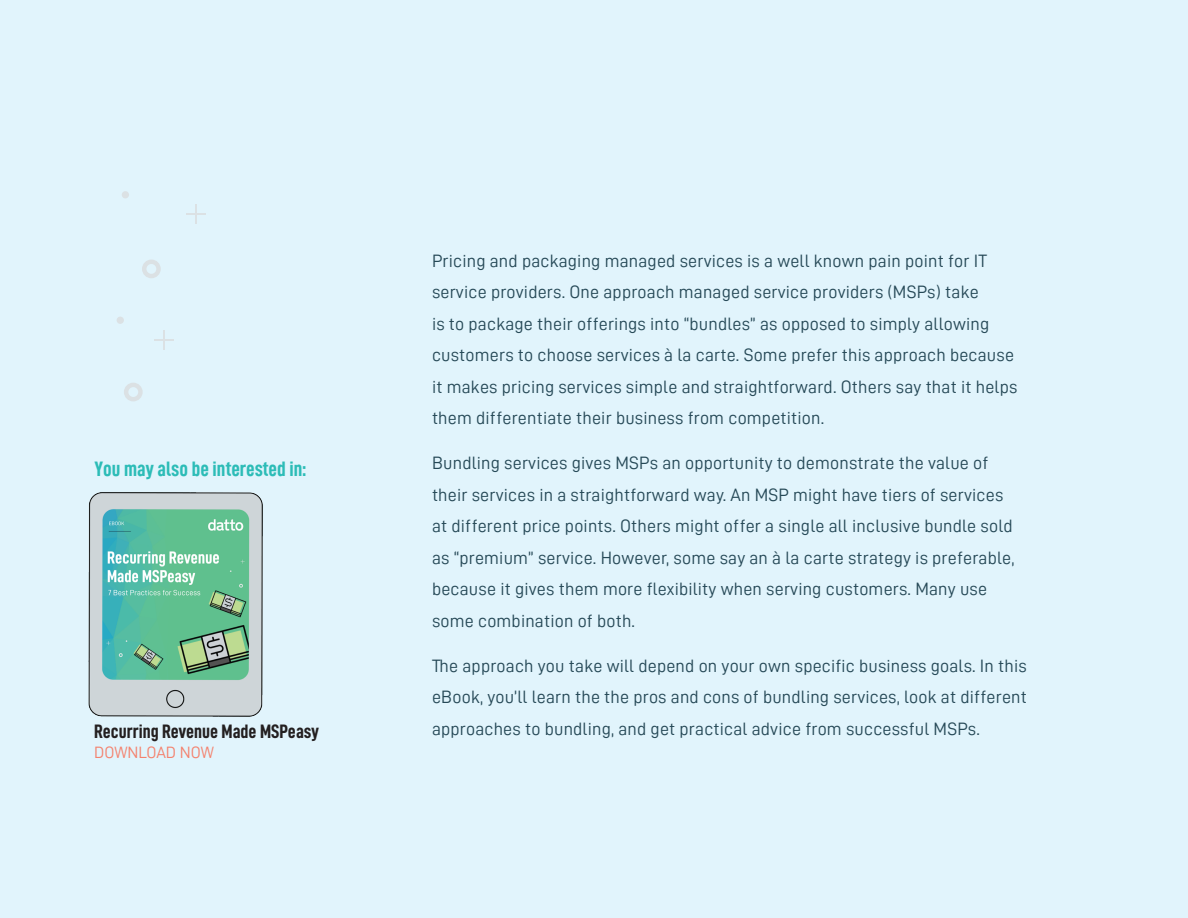
<style>
.page{position:relative;width:1188px;height:918px;background:#e1f4fc}
.page>*{position:absolute;margin:0;border:0;box-sizing:border-box;transform-origin:0 0}
.t1{font:700 21px "Datto DIN Condensed";color:#2cbcb7}
.t2{font:700 condensed 19.5px "Datto DIN";color:#231f20}
.t3{font:18px/31.5px "Datto DIN";letter-spacing:.01em;color:#264957}
.t4{font:16.5px "Datto DIN";color:#f4826e}
</style>
<div class="page">
<img style="left:88px;top:492px;width:175px;height:225px">
<svg style="left:142px;top:260px;width:19px;height:18px"></svg>
<div style="left:117px;top:317px;width:7px;height:7px;background:#dbe1e4;border-radius:50%"></div>
<div style="left:122px;top:191px;width:7px;height:7px;background:#dbe1e4;border-radius:50%"></div>
<svg style="left:186px;top:204px;width:20px;height:19px"></svg>
<svg style="left:124px;top:383px;width:19px;height:18px"></svg>
<svg style="left:155px;top:330px;width:19px;height:20px"></svg>
<p class="t1" style="left:94px;top:458px;width:213px">You may also be interested in:</p>
<p class="t2" style="left:94px;top:720px;width:226px">Recurring Revenue Made MSPeasy</p>
<p class="t4" style="left:94px;top:743px;width:121px">DOWNLOAD NOW</p>
<p class="t3" style="left:432px;top:245px;width:587px">Pricing and packaging managed services is a well known pain point for IT service providers. One approach managed service providers (MSPs) take<br>is to package their offerings into “bundles” as opposed to simply allowing customers to choose services à la carte. Some prefer this approach because it makes pricing services simple and straightforward. Others say that it helps them differentiate their business from competition.</p>
<p class="t3" style="left:432px;top:447px;width:584px">Bundling services gives MSPs an opportunity to demonstrate the value of their services in a straightforward way. An MSP might have tiers of services at different price points. Others might offer a single all inclusive bundle sold as “premium” service. However, some say an à la carte strategy is preferable, because it gives them more flexibility when serving customers. Many use some combination of both.</p>
<p class="t3" style="left:432px;top:650px;width:597px;text-align:justify">The approach you take will depend on your own specific business goals. In this eBook, you’ll learn the the pros and cons of bundling services, look at different approaches to bundling, and get practical advice from successful MSPs.</p>
</div>
